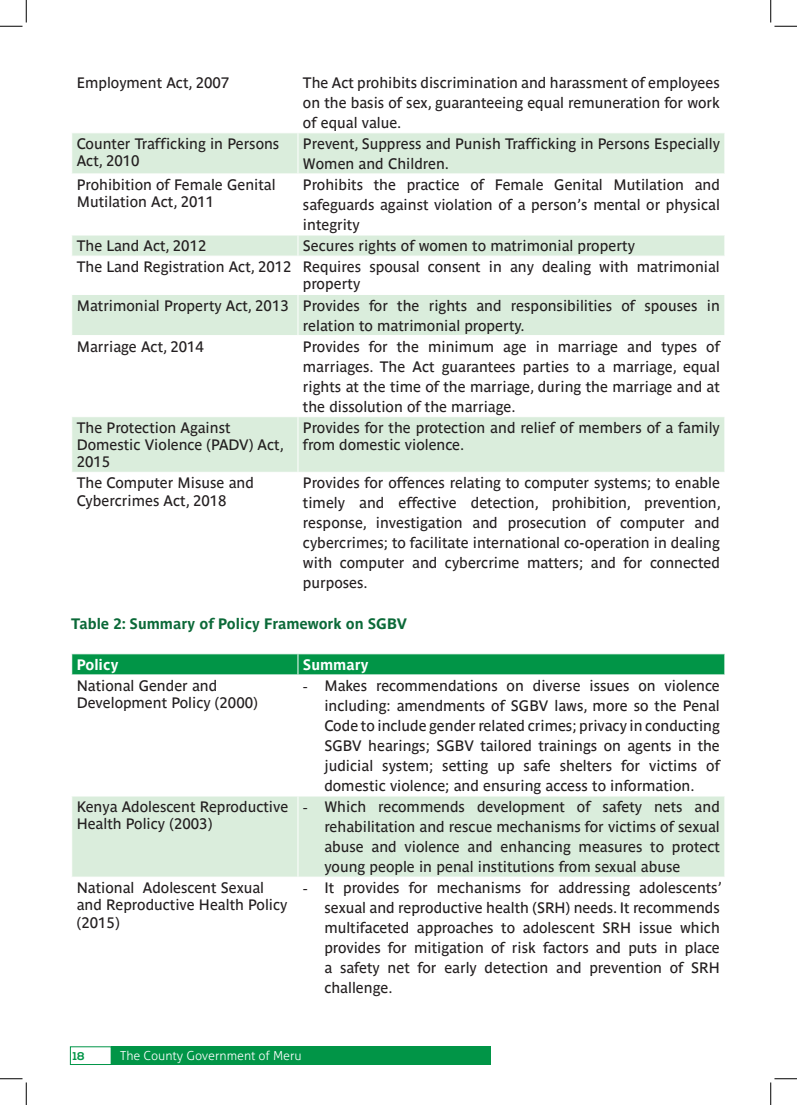
<style>
.page{position:relative;width:797px;height:1105px;background:#fff}
.page>*{position:absolute;margin:0;border:0;box-sizing:border-box;transform-origin:0 0}
.t1{font:15px/20px "Parisine";color:#231f20}
.t2{font:700 15px "Parisine";color:#0b6938}
.t3{font:700 15px "Parisine";color:#fff}
.t4{font:300 12.5px "Aller";color:#fff}
.t5{font:700 11.25px "Nexa";color:#019547}
.s1{font-family:"Times New Roman"}
</style>
<div class="page">
<div style="left:70px;top:1046px;width:41px;height:19px;border:1px solid #019547"></div>
<div style="left:111px;top:1046px;width:380px;height:19px;background:#019547"></div>
<svg style="left:72px;top:133px;width:652px;height:339px"></svg>
<hr style="left:71px;top:173px;width:227px;height:1px;background:#fff">
<hr style="left:71px;top:235px;width:227px;height:1px;background:#fff">
<hr style="left:71px;top:256px;width:227px;height:1px;background:#fff">
<hr style="left:71px;top:294px;width:227px;height:1px;background:#fff">
<hr style="left:71px;top:335px;width:227px;height:1px;background:#fff">
<hr style="left:71px;top:416px;width:227px;height:1px;background:#fff">
<hr style="left:297px;top:133px;width:1px;height:40px;background:#fff">
<hr style="left:298px;top:173px;width:427px;height:1px;background:#fff">
<hr style="left:297px;top:174px;width:1px;height:61px;background:#fff">
<hr style="left:298px;top:235px;width:427px;height:1px;background:#fff">
<svg style="left:297px;top:235px;width:1px;height:21px"></svg>
<svg style="left:724px;top:235px;width:1px;height:21px"></svg>
<hr style="left:298px;top:256px;width:427px;height:1px;background:#fff">
<hr style="left:297px;top:257px;width:1px;height:37px;background:#fff">
<hr style="left:298px;top:294px;width:427px;height:1px;background:#fff">
<hr style="left:297px;top:295px;width:1px;height:40px;background:#fff">
<hr style="left:298px;top:335px;width:427px;height:1px;background:#fff">
<hr style="left:297px;top:336px;width:1px;height:80px;background:#fff">
<hr style="left:298px;top:416px;width:427px;height:1px;background:#fff">
<hr style="left:297px;top:417px;width:1px;height:55px;background:#fff">
<div style="left:72px;top:796px;width:652px;height:81px;background:#daeddc"></div>
<svg style="left:71px;top:654px;width:654px;height:21px;background:#08984c"></svg>
<hr style="left:298px;top:674px;width:427px;height:1px;background:#fff">
<hr style="left:297px;top:796px;width:1px;height:81px;background:#fff">
<svg style="left:0;top:0;width:27px;height:27px"></svg>
<svg style="left:0;top:1078px;width:27px;height:27px"></svg>
<svg style="left:770px;top:0;width:27px;height:27px"></svg>
<svg style="left:770px;top:1078px;width:27px;height:27px"></svg>
<p class="t1" style="left:77px;top:72px;width:154px">Employment Act, 2007</p>
<p class="t1" style="left:303px;top:72px;width:418px;text-align:justify">The Act prohibits discrimination and harassment of employees on the basis of sex, guaranteeing equal remuneration for work of equal value.</p>
<p class="t1" style="left:77px;top:135px;width:204px;line-height:17.2px">Counter Trafficking in Persons<br>Act, 2010</p>
<p class="t1" style="left:303px;top:134px;width:418px">Prevent, Suppress and Punish Trafficking in Persons Especially<br>Women and Children.</p>
<p class="t1" style="left:77px;top:176px;width:200px;line-height:17.2px">Prohibition of Female Genital<br>Mutilation Act, 2011</p>
<p class="t1" style="left:303px;top:175px;width:418px;text-align:justify">Prohibits the practice of Female Genital Mutilation and safeguards against violation of a person’s mental or physical integrity</p>
<p class="t1" style="left:77px;top:236px;width:131px">The Land Act, 2012</p>
<p class="t1" style="left:303px;top:236px;width:333px">Secures rights of women to matrimonial property</p>
<p class="t1" style="left:77px;top:257px;width:216px">The Land Registration Act, 2012</p>
<p class="t1" style="left:303px;top:258px;width:418px;line-height:17.2px">Requires spousal consent in any dealing with matrimonial property</p>
<p class="t1" style="left:77px;top:295px;width:214px">Matrimonial Property Act, 2013</p>
<p class="t1" style="left:303px;top:295px;width:418px">Provides for the rights and responsibilities of spouses in relation to matrimonial property.</p>
<p class="t1" style="left:77px;top:336px;width:129px">Marriage Act, 2014</p>
<p class="t1" style="left:303px;top:336px;width:418px;text-align:justify">Provides for the minimum age in marriage and types of marriages. The Act guarantees parties to a marriage, equal rights at the time of the marriage, during the marriage and at the dissolution of the marriage.</p>
<p class="t1" style="left:77px;top:419px;width:209px;line-height:17.2px">The Protection Against<br>Domestic Violence (PADV) Act,<br>2015</p>
<p class="t1" style="left:303px;top:419px;width:418px;line-height:17.2px">Provides for the protection and relief of members of a family from domestic violence.</p>
<p class="t1" style="left:77px;top:474px;width:179px;line-height:17.2px">The Computer Misuse and<br>Cybercrimes Act, 2018</p>
<p class="t1" style="left:303px;top:473px;width:419px;text-align:justify">Provides for offences relating to computer systems; to enable timely and effective detection, prohibition, prevention, response, investigation and prosecution of computer and cybercrimes; to facilitate international co-operation in dealing with computer and cybercrime matters; and for connected purposes.</p>
<p class="t2" style="left:71px;top:615px;width:337px">Table 2: Summary of Policy Framework on SGBV</p>
<p class="t3" style="left:77px;top:656px;width:43px">Policy</p>
<p class="t3" style="left:303px;top:656px;width:67px">Summary</p>
<p class="t1" style="left:77px;top:677px;width:183px;line-height:17.2px">National Gender and<br>Development Policy (2000)</p>
<p class="t1" style="left:324px;top:676px;width:397px;text-align:justify;text-indent:-21px"><span class="s1">-</span> Makes recommendations on diverse issues on violence including: amendments of SGBV laws, more so the Penal Code to include gender related crimes; privacy in conducting SGBV hearings; SGBV tailored trainings on agents in the judicial system; setting up safe shelters for victims of domestic violence; and ensuring access to information.</p>
<p class="t1" style="left:77px;top:798px;width:213px;line-height:17.2px">Kenya Adolescent Reproductive<br>Health Policy (2003)</p>
<p class="t1" style="left:324px;top:797px;width:397px;text-align:justify;text-indent:-21px"><span class="s1">-</span> Which recommends development of safety nets and rehabilitation and rescue mechanisms for victims of sexual abuse and violence and enhancing measures to protect young people in penal institutions from sexual abuse</p>
<p class="t1" style="left:77px;top:879px;width:212px;line-height:17.2px">National Adolescent Sexual and Reproductive Health Policy (2015)</p>
<p class="t1" style="left:324px;top:878px;width:399px;text-indent:-21px"><span class="s1">-</span> It provides for mechanisms for addressing adolescents’ sexual and reproductive health (SRH) needs. It recommends multifaceted approaches to adolescent SRH issue which provides for mitigation of risk factors and puts in place a safety net for early detection and prevention of SRH challenge.</p>
<p class="t5" style="left:73px;top:1049px;width:14px">18</p>
<p class="t4" style="left:120px;top:1048px;width:183px">The County Government of Meru</p>
</div>
